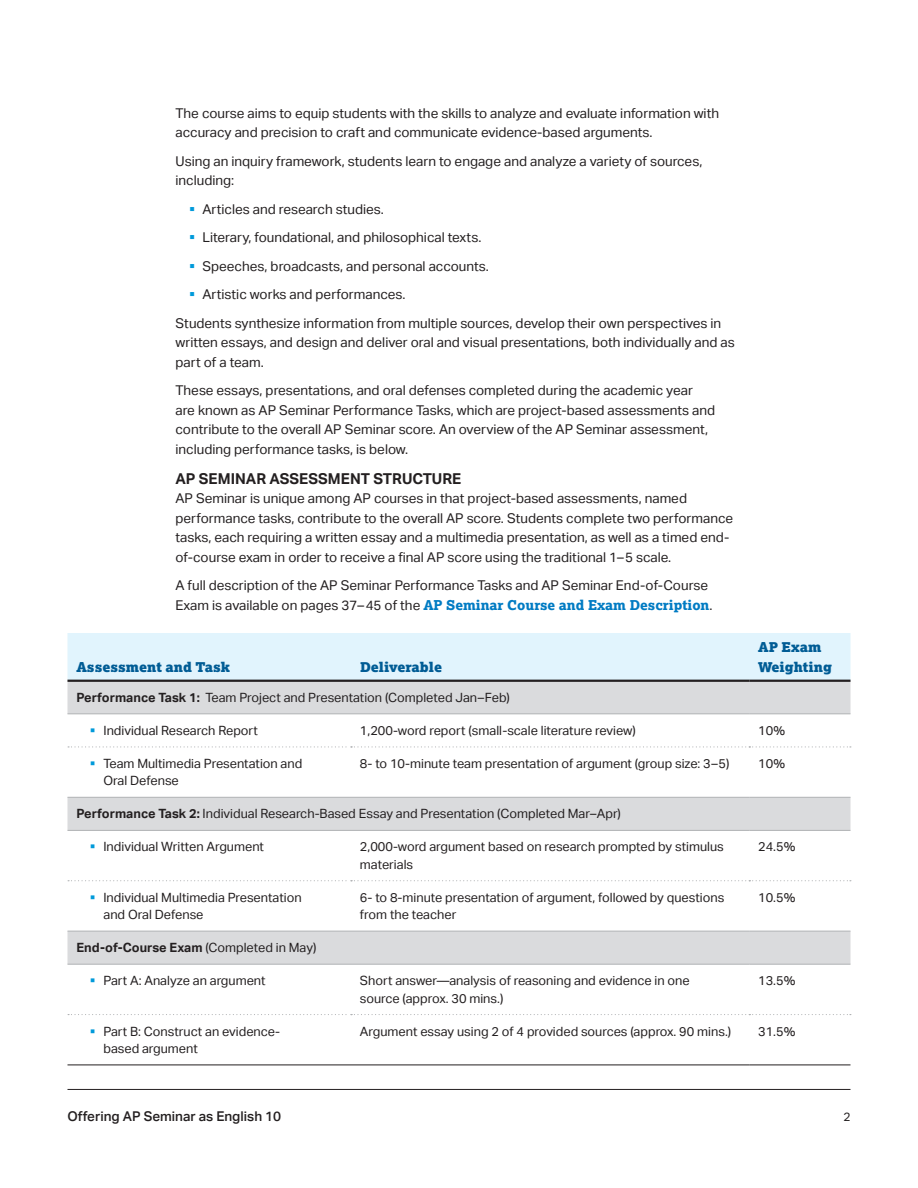
<style>
.page{position:relative;width:918px;height:1188px;background:#fff}
.page>*{position:absolute;margin:0;border:0;box-sizing:border-box;transform-origin:0 0}
.t1{font:700 15px "Aktiv Grotesk";color:#231f20}
.t2{font:13.5px/19.5px "Aktiv Grotesk";color:#231f20}
.t3{font:900 13.5px/19.5px "Lexia";color:#005c95}
.t4{font:500 13.5px "Aktiv Grotesk";color:#231f20}
.t5{font:12.75px/17.2px "Aktiv Grotesk";color:#231f20}
.t6{font:700 12.75px "Aktiv Grotesk";color:#231f20}
.t7{font:12px "Aktiv Grotesk";color:#231f20}
.s1{color:#009ada}
.s2{font-family:"Lexia";font-weight:800;color:#007bc3}
.s3{font-weight:700}
.s4{font-weight:400}
</style>
<div class="page">
<hr style="left:68px;top:1089px;width:782px;height:1px;background:#231f20">
<div style="left:68px;top:633px;width:782px;height:47px;background:#e1f4fd"></div>
<svg style="left:68px;top:682px;width:782px;height:282px"></svg>
<hr style="left:68px;top:680px;width:283px;height:2px;background:#231f20">
<hr style="left:351px;top:680px;width:398px;height:2px;background:#231f20">
<hr style="left:749px;top:680px;width:101px;height:2px;background:#231f20">
<hr style="left:68px;top:797px;width:283px;height:1px;background:#b0b2b4">
<hr style="left:351px;top:797px;width:398px;height:1px;background:#b0b2b4">
<hr style="left:749px;top:797px;width:101px;height:1px;background:#b0b2b4">
<hr style="left:68px;top:830px;width:283px;height:1px;background:#b0b2b4">
<hr style="left:351px;top:830px;width:398px;height:1px;background:#b0b2b4">
<hr style="left:749px;top:830px;width:101px;height:1px;background:#b0b2b4">
<hr style="left:68px;top:931px;width:283px;height:1px;background:#b0b2b4">
<hr style="left:351px;top:931px;width:398px;height:1px;background:#b0b2b4">
<hr style="left:749px;top:931px;width:101px;height:1px;background:#b0b2b4">
<hr style="left:68px;top:964px;width:283px;height:1px;background:#b0b2b4">
<hr style="left:351px;top:964px;width:398px;height:1px;background:#b0b2b4">
<hr style="left:749px;top:964px;width:101px;height:1px;background:#b0b2b4">
<hr style="left:68px;top:1065px;width:283px;height:1px;background:#231f20">
<hr style="left:351px;top:1065px;width:398px;height:1px;background:#231f20">
<hr style="left:749px;top:1065px;width:101px;height:1px;background:#231f20">
<svg style="left:68px;top:746px;width:783px;height:2px"></svg>
<svg style="left:68px;top:880px;width:783px;height:1px"></svg>
<svg style="left:68px;top:1014px;width:783px;height:1px"></svg>
<hr style="left:68px;top:713px;width:283px;height:1px;background:#b0b2b4">
<hr style="left:351px;top:713px;width:398px;height:1px;background:#b0b2b4">
<hr style="left:749px;top:713px;width:101px;height:1px;background:#b0b2b4">
<p class="t2" style="left:176px;top:103px;width:545px">The course aims to equip students with the skills to analyze and evaluate information with accuracy and precision to craft and communicate evidence-based arguments.</p>
<p class="t2" style="left:176px;top:151px;width:528px">Using an inquiry framework, students learn to engage and analyze a variety of sources, including:</p>
<p class="t2" style="left:189px;top:199px;width:196px"><span class="s1">▪</span> Articles and research studies.</p>
<p class="t2" style="left:189px;top:228px;width:294px"><span class="s1">▪</span> Literary, foundational, and philosophical texts.</p>
<p class="t2" style="left:189px;top:256px;width:301px"><span class="s1">▪</span> Speeches, broadcasts, and personal accounts.</p>
<p class="t2" style="left:176px;top:280px;width:547px;line-height:28.5px;text-indent:14px"><span class="s1">▪</span> Artistic works and performances.<br>Students synthesize information from multiple sources, develop their own perspectives in</p>
<p class="t2" style="left:176px;top:333px;width:561px">written essays, and design and deliver oral and visual presentations, both individually and as part of a team.</p>
<p class="t2" style="left:176px;top:381px;width:541px">These essays, presentations, and oral defenses completed during the academic year are known as AP Seminar Performance Tasks, which are project-based assessments and contribute to the overall AP Seminar score. An overview of the AP Seminar assessment, including performance tasks, is below.</p>
<p class="t1" style="left:176px;top:470px;width:287px">AP SEMINAR ASSESSMENT STRUCTURE</p>
<p class="t2" style="left:176px;top:489px;width:559px">AP Seminar is unique among AP courses in that project-based assessments, named performance tasks, contribute to the overall AP score. Students complete two performance tasks, each requiring a written essay and a multimedia presentation, as well as a timed end&shy;of-course exam in order to receive a final AP score using the traditional 1–5 scale.</p>
<p class="t2" style="left:176px;top:576px;width:539px">A full description of the AP Seminar Performance Tasks and AP Seminar End-of-Course<br>Exam is available on pages 37–45 of the <span class="s2">AP Seminar Course and Exam Description</span>.</p>
<p class="t3" style="left:76px;top:657px;width:155px">Assessment and Task</p>
<p class="t3" style="left:360px;top:657px;width:83px">Deliverable</p>
<p class="t3" style="left:758px;top:637px;width:75px">AP Exam<br>Weighting</p>
<p class="t5" style="left:76px;top:689px;width:435px"><span class="s3">Performance Task 1:</span> Team Project and Presentation (Completed Jan–Feb)</p>
<p class="t5" style="left:90px;top:722px;width:170px"><span class="s1">▪</span> Individual Research Report</p>
<p class="t5" style="left:360px;top:722px;width:278px">1,200-word report (small-scale literature review)</p>
<p class="t5" style="left:758px;top:722px;width:28px">10%</p>
<p class="t5" style="left:103px;top:755px;width:200px;text-indent:-14px"><span class="s1">▪</span> Team Multimedia Presentation and<br>Oral Defense</p>
<p class="t5" style="left:360px;top:755px;width:371px">8- to 10-minute team presentation of argument (group size: 3–5)</p>
<p class="t5" style="left:758px;top:755px;width:28px">10%</p>
<p class="t5" style="left:76px;top:805px;width:546px"><span class="s3">Performance Task 2:</span> Individual Research-Based Essay and Presentation (Completed Mar–Apr)</p>
<p class="t5" style="left:90px;top:838px;width:176px"><span class="s1">▪</span> Individual Written Argument</p>
<p class="t5" style="left:360px;top:838px;width:365px">2,000-word argument based on research prompted by stimulus materials</p>
<p class="t5" style="left:758px;top:838px;width:39px">24.5%</p>
<p class="t5" style="left:103px;top:889px;width:200px;text-indent:-14px"><span class="s1">▪</span> Individual Multimedia Presentation and Oral Defense</p>
<p class="t5" style="left:360px;top:889px;width:366px">6- to 8-minute presentation of argument, followed by questions from the teacher</p>
<p class="t5" style="left:758px;top:889px;width:39px">10.5%</p>
<p class="t6" style="left:76px;top:940px;width:241px">End-of-Course Exam <span class="s4">(Completed in May)</span></p>
<p class="t5" style="left:90px;top:972px;width:177px"><span class="s1">▪</span> Part A: Analyze an argument</p>
<p class="t5" style="left:360px;top:972px;width:331px">Short answer—analysis of reasoning and evidence in one source (approx. 30 mins.)</p>
<p class="t5" style="left:758px;top:972px;width:39px">13.5%</p>
<p class="t5" style="left:103px;top:1023px;width:178px;text-indent:-14px"><span class="s1">▪</span> Part B: Construct an evidence&shy;based argument</p>
<p class="t5" style="left:360px;top:1023px;width:373px">Argument essay using 2 of 4 provided sources (approx. 90 mins.)</p>
<p class="t5" style="left:758px;top:1023px;width:39px">31.5%</p>
<p class="t4" style="left:68px;top:1109px;width:215px">Offering AP Seminar as English 10</p>
<p class="t7" style="left:843px;top:1110px;width:9px">2</p>
</div>
